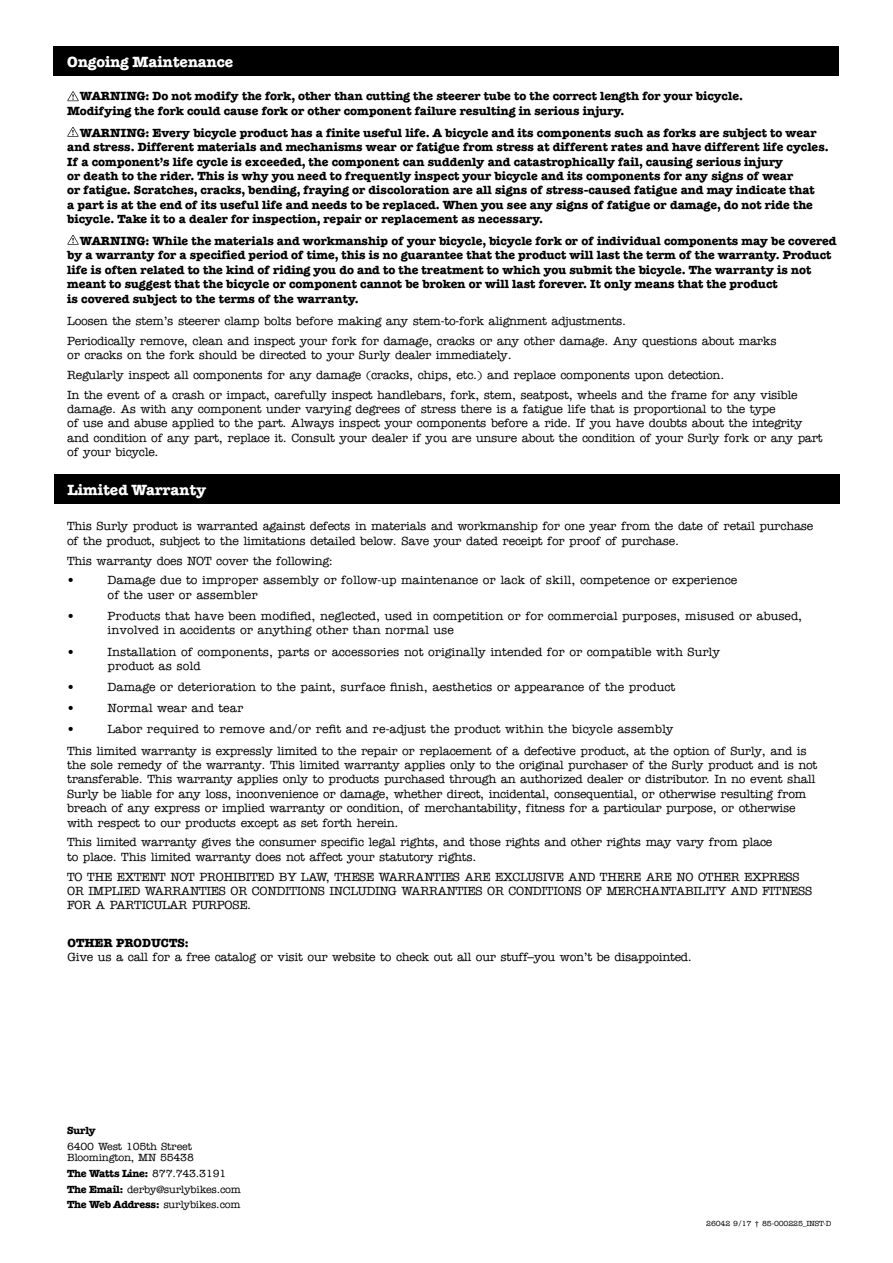
<style>
.page{position:relative;width:893px;height:1263px;background:#fff}
.page>*{position:absolute;margin:0;border:0;box-sizing:border-box;transform-origin:0 0}
.t1{font:15px "American Typewriter Bold A";color:#fff}
.t2{font:500 12px/14.4px "American Typewriter";letter-spacing:-.02em;color:#000}
.t3{font:12px/14.4px "American Typewriter Bold A";color:#000}
.t4{font:500 12px/14.4px "American Typewriter";color:#000}
.t5{font:500 10.5px/10.5px "American Typewriter";letter-spacing:-.02em;color:#000}
.t6{font:10.5px "American Typewriter Bold A";letter-spacing:-.02em;color:#000}
.t7{font:500 7.5px "American Typewriter";letter-spacing:-.02em;color:#000}
.s1{font-family:"American Typewriter";font-weight:500}
.s2{font-family:"American Typewriter Bold A";font-weight:400}
</style>
<div class="page">
<div style="left:54px;top:474px;width:785px;height:30px;background:#000"></div>
<div style="left:54px;top:47px;width:785px;height:29px;background:#000"></div>
<svg style="left:67px;top:91px;width:12px;height:10px"></svg>
<svg style="left:67px;top:127px;width:12px;height:10px"></svg>
<svg style="left:67px;top:235px;width:12px;height:10px"></svg>
<p class="t1" style="left:67px;top:53px;width:168px">Ongoing Maintenance</p>
<p class="t3" style="left:67px;top:89px;width:677px;text-indent:13px">WARNING: Do not modify the fork, other than cutting the steerer tube to the correct length for your bicycle.<br>Modifying the fork could cause fork or other component failure resulting in serious injury.</p>
<p class="t3" style="left:67px;top:125px;width:763px;text-indent:13px">WARNING: Every bicycle product has a finite useful life. A bicycle and its components such as forks are subject to wear and stress. Different materials and mechanisms wear or fatigue from stress at different rates and have different life cycles.<br>If a component’s life cycle is exceeded, the component can suddenly and catastrophically fail, causing serious injury<br>or death to the rider. This is why you need to frequently inspect your bicycle and its components for any signs of wear<br>or fatigue. Scratches, cracks, bending, fraying or discoloration are all signs of stress-caused fatigue and may indicate that<br>a part is at the end of its useful life and needs to be replaced. When you see any signs of fatigue or damage, do not ride the bicycle. Take it to a dealer for inspection, repair or replacement as necessary.</p>
<p class="t3" style="left:67px;top:234px;width:771px;text-indent:13px">WARNING: While the materials and workmanship of your bicycle, bicycle fork or of individual components may be covered by a warranty for a specified period of time, this is no guarantee that the product will last the term of the warranty. Product life is often related to the kind of riding you do and to the treatment to which you submit the bicycle. The warranty is not meant to suggest that the bicycle or component cannot be broken or will last forever. It only means that the product<br>is covered subject to the terms of the warranty.</p>
<p class="t2" style="left:67px;top:311px;width:711px;line-height:19.8px">Loosen the stem’s steerer clamp bolts before making any stem-to-fork alignment adjustments.<br>Periodically remove, clean and inspect your fork for damage, cracks or any other damage. Any questions about marks</p>
<p class="t2" style="left:67px;top:345px;width:732px;line-height:19.8px">or cracks on the fork should be directed to your Surly dealer immediately.<br>Regularly inspect all components for any damage (cracks, chips, etc.) and replace components upon detection.<br>In the event of a crash or impact, carefully inspect handlebars, fork, stem, seatpost, wheels and the frame for any visible</p>
<p class="t2" style="left:67px;top:402px;width:757px">damage. As with any component under varying degrees of stress there is a fatigue life that is proportional to the type<br>of use and abuse applied to the part. Always inspect your components before a ride. If you have doubts about the integrity and condition of any part, replace it. Consult your dealer if you are unsure about the condition of your Surly fork or any part of your bicycle.</p>
<p class="t1" style="left:68px;top:481px;width:140px">Limited Warranty</p>
<p class="t2" style="left:67px;top:519px;width:748px">This Surly product is warranted against defects in materials and workmanship for one year from the date of retail purchase of the product, subject to the limitations detailed below. Save your dated receipt for proof of purchase.</p>
<p class="t2" style="left:67px;top:551px;width:267px;line-height:19.8px">This warranty does NOT cover the following: •</p>
<p class="t4" style="left:108px;top:573px;width:631px">Damage due to improper assembly or follow-up maintenance or lack of skill, competence or experience of the user or assembler</p>
<p class="t2" style="left:67px;top:609px;width:9px">•</p>
<p class="t4" style="left:108px;top:609px;width:696px">Products that have been modified, neglected, used in competition or for commercial purposes, misused or abused, involved in accidents or anything other than normal use</p>
<p class="t2" style="left:67px;top:644px;width:9px">•</p>
<p class="t4" style="left:108px;top:644px;width:614px">Installation of components, parts or accessories not originally intended for or compatible with Surly product as sold</p>
<p class="t2" style="left:67px;top:680px;width:9px">•</p>
<p class="t4" style="left:108px;top:680px;width:569px">Damage or deterioration to the paint, surface finish, aesthetics or appearance of the product</p>
<p class="t2" style="left:67px;top:701px;width:9px">•</p>
<p class="t4" style="left:108px;top:701px;width:137px">Normal wear and tear</p>
<p class="t2" style="left:67px;top:722px;width:9px">•</p>
<p class="t2" style="left:67px;top:719px;width:741px;line-height:21.1px;text-indent:40px">Labor required to remove and/or refit and re-adjust the product within the bicycle assembly<br>This limited warranty is expressly limited to the repair or replacement of a defective product, at the option of Surly, and is</p>
<p class="t2" style="left:67px;top:758px;width:752px">the sole remedy of the warranty. This limited warranty applies only to the original purchaser of the Surly product and is not transferable. This warranty applies only to products purchased through an authorized dealer or distributor. In no event shall Surly be liable for any loss, inconvenience or damage, whether direct, incidental, consequential, or otherwise resulting from breach of any express or implied warranty or condition, of merchantability, fitness for a particular purpose, or otherwise with respect to our products except as set forth herein.</p>
<p class="t2" style="left:67px;top:835px;width:707px">This limited warranty gives the consumer specific legal rights, and those rights and other rights may vary from place to place. This limited warranty does not affect your statutory rights.</p>
<p class="t2" style="left:67px;top:869px;width:747px">TO THE EXTENT NOT PROHIBITED BY LAW, THESE WARRANTIES ARE EXCLUSIVE AND THERE ARE NO OTHER EXPRESS<br>OR IMPLIED WARRANTIES OR CONDITIONS INCLUDING WARRANTIES OR CONDITIONS OF MERCHANTABILITY AND FITNESS<br>FOR A PARTICULAR PURPOSE.</p>
<p class="t3" style="left:68px;top:936px;width:123px">OTHER PRODUCTS:</p>
<p class="t2" style="left:68px;top:950px;width:626px">Give us a call for a free catalog or visit our website to check out all our stuff–you won’t be disappointed.</p>
<p class="t6" style="left:67px;top:1124px;width:30px">Surly</p>
<p class="t5" style="left:67px;top:1141px;width:128px">6400 West 105th Street<br>Bloomington, MN 55438</p>
<p class="t6" style="left:67px;top:1167px;width:161px">The Watts Line: <span class="s1">877.743.3191</span></p>
<p class="t5" style="left:67px;top:1184px;width:175px"><span class="s2">The Email:</span> derby@surlybikes.com</p>
<p class="t6" style="left:67px;top:1199px;width:175px">The Web Address: <span class="s1">surlybikes.com</span></p>
<p class="t7" style="left:706px;top:1219px;width:127px">26042 9/17 † 85-000225_INST-D</p>
</div>
